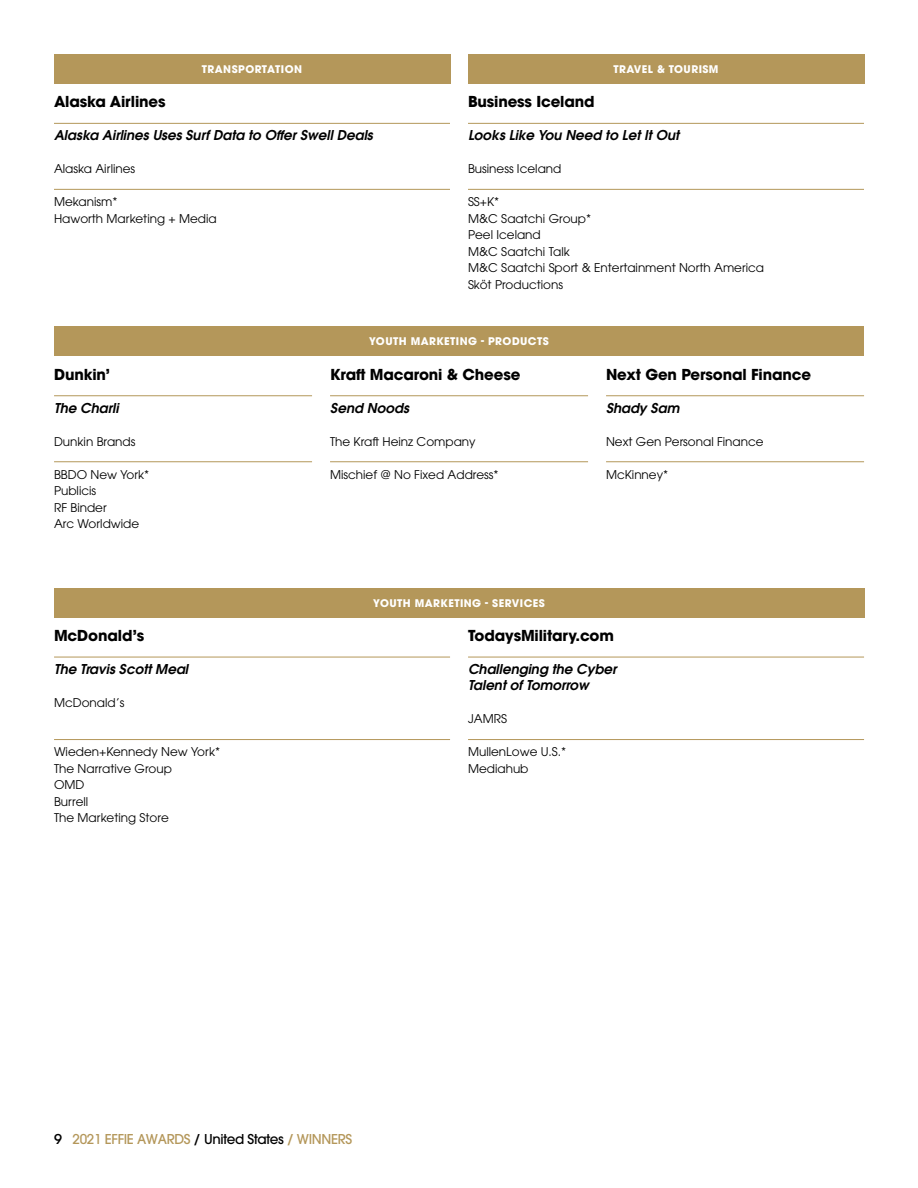
<style>
.page{position:relative;width:918px;height:1188px;background:#fff}
.page>*{position:absolute;margin:0;border:0;box-sizing:border-box;transform-origin:0 0}
.t1{font:700 15px "ITC Avant Garde Std";letter-spacing:-.01em;color:#000}
.t2{font:italic 600 13.5px/16.5px "ITC Avant Garde Std";color:#000}
.t3{font:500 13.5px "ITC Avant Garde Std";letter-spacing:-.025em;color:#b4975a}
.t4{font:12px/16.5px "ITC Avant Garde Std";color:#000}
.t5{font:700 10.5px "ITC Avant Garde Std";letter-spacing:.04em;color:#fff}
.s1{color:#000}
</style>
<div class="page">
<hr style="left:54px;top:395px;width:258px;height:1px;background:#b4975a">
<hr style="left:54px;top:461px;width:258px;height:1px;background:#b4975a">
<hr style="left:330px;top:395px;width:258px;height:1px;background:#b4975a">
<hr style="left:330px;top:461px;width:258px;height:1px;background:#b4975a">
<hr style="left:606px;top:395px;width:258px;height:1px;background:#b4975a">
<hr style="left:606px;top:461px;width:258px;height:1px;background:#b4975a">
<hr style="left:54px;top:123px;width:396px;height:1px;background:#b4975a">
<hr style="left:54px;top:189px;width:396px;height:1px;background:#b4975a">
<hr style="left:468px;top:123px;width:396px;height:1px;background:#b4975a">
<hr style="left:468px;top:189px;width:396px;height:1px;background:#b4975a">
<div style="left:54px;top:54px;width:396px;height:30px;background:#b4975a"></div>
<hr style="left:54px;top:657px;width:396px;height:1px;background:#b4975a">
<hr style="left:54px;top:739px;width:396px;height:1px;background:#b4975a">
<hr style="left:468px;top:657px;width:396px;height:1px;background:#b4975a">
<hr style="left:468px;top:739px;width:396px;height:1px;background:#b4975a">
<div style="left:54px;top:588px;width:810px;height:30px;background:#b4975a"></div>
<div style="left:54px;top:326px;width:810px;height:30px;background:#b4975a"></div>
<div style="left:468px;top:54px;width:396px;height:30px;background:#b4975a"></div>
<p class="t5" style="left:202px;top:62px;width:102px">TRANSPORTATION</p>
<p class="t1" style="left:54px;top:92px;width:113px">Alaska Airlines</p>
<p class="t2" style="left:54px;top:127px;width:320px">Alaska Airlines Uses Surf Data to Offer Swell Deals</p>
<p class="t4" style="left:54px;top:160px;width:83px">Alaska Airlines</p>
<p class="t4" style="left:54px;top:193px;width:164px">Mekanism*<br>Haworth Marketing + Media</p>
<p class="t5" style="left:614px;top:62px;width:106px">TRAVEL &amp; TOURISM</p>
<p class="t1" style="left:468px;top:92px;width:128px">Business Iceland</p>
<p class="t2" style="left:468px;top:127px;width:213px">Looks Like You Need to Let It Out</p>
<p class="t4" style="left:468px;top:160px;width:95px">Business Iceland</p>
<p class="t4" style="left:468px;top:193px;width:298px">SS+K*<br>M&amp;C Saatchi Group*<br>Peel Iceland<br>M&amp;C Saatchi Talk<br>M&amp;C Saatchi Sport &amp; Entertainment North America<br>Sköt Productions</p>
<p class="t1" style="left:54px;top:364px;width:58px">Dunkin’</p>
<p class="t2" style="left:54px;top:399px;width:66px">The Charli</p>
<p class="t4" style="left:54px;top:433px;width:83px">Dunkin Brands</p>
<p class="t4" style="left:54px;top:466px;width:97px">BBDO New York*<br>Publicis<br>RF Binder<br>Arc Worldwide</p>
<p class="t1" style="left:54px;top:625px;width:92px">McDonald’s</p>
<p class="t2" style="left:54px;top:660px;width:136px">The Travis Scott Meal</p>
<p class="t4" style="left:54px;top:694px;width:72px">McDonald’s</p>
<p class="t4" style="left:54px;top:744px;width:168px">Wieden+Kennedy New York*<br>The Narrative Group<br>OMD<br>Burrell<br>The Marketing Store</p>
<p class="t5" style="left:369px;top:335px;width:181px">YOUTH MARKETING - PRODUCTS</p>
<p class="t1" style="left:330px;top:364px;width:192px">Kraft Macaroni &amp; Cheese</p>
<p class="t2" style="left:330px;top:399px;width:80px">Send Noods</p>
<p class="t4" style="left:330px;top:433px;width:147px">The Kraft Heinz Company</p>
<p class="t4" style="left:330px;top:466px;width:170px">Mischief @ No Fixed Address*</p>
<p class="t5" style="left:373px;top:596px;width:173px">YOUTH MARKETING - SERVICES</p>
<p class="t1" style="left:606px;top:364px;width:207px">Next Gen Personal Finance</p>
<p class="t2" style="left:606px;top:399px;width:75px">Shady Sam</p>
<p class="t4" style="left:606px;top:433px;width:159px">Next Gen Personal Finance</p>
<p class="t4" style="left:606px;top:466px;width:64px">McKinney*</p>
<p class="t1" style="left:468px;top:625px;width:147px">TodaysMilitary.com</p>
<p class="t2" style="left:468px;top:660px;width:150px">Challenging the Cyber<br>Talent of Tomorrow</p>
<p class="t4" style="left:468px;top:711px;width:40px">JAMRS</p>
<p class="t4" style="left:468px;top:744px;width:100px">MullenLowe U.S.*<br>Mediahub</p>
<p class="t3" style="left:54px;top:1131px;width:300px"><span class="s1">9</span> 2021 EFFIE AWARDS <span class="s1">/ United States</span> / WINNERS</p>
</div>
